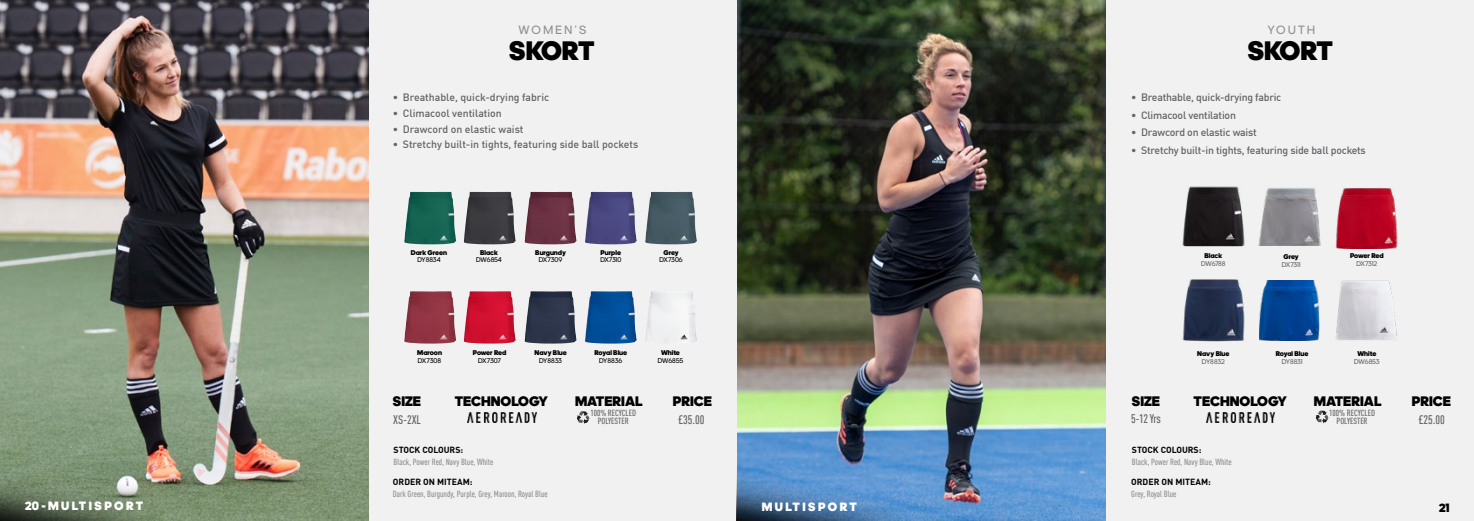
<style>
.page{position:relative;width:1474px;height:521px;background:#fff}
.page>*{position:absolute;margin:0;border:0;box-sizing:border-box;transform-origin:0 0}
.t1{font:900 27.12px "adineue PROTT";letter-spacing:-.015em;color:#000}
.t2{font:900 14px "adineue PROTT";color:#000}
.t3{font:500 condensed 12.25px "Adihaus DIN";color:#636466}
.t4{font:900 12.25px "adineue PROTT";letter-spacing:.2em;color:#fff}
.t5{font:12.25px "adineue PRO";letter-spacing:.2em;color:#8e9092}
.t6{font:900 12.25px "adineue PROTT";color:#000}
.t7{font:500 10.5px "Adihaus DIN";color:#636466}
.t8{font:500 10.5px "Adihaus DIN";letter-spacing:-.02em;color:#636466}
.t9{font:500 condensed 8.75px "Adihaus DIN";color:#8e9092}
.t10{font:700 8.75px "Adihaus DIN";color:#000}
.t11{font:500 condensed 8.75px/7.9px "Adihaus DIN";color:#636466;text-align:center}
.t12{font:900 7px "adineue PROTT";color:#000}
.t13{font:7px "adineue PRO";color:#000}
.t14{font:7px "adineue PRO";letter-spacing:-.03em;color:#636466}
</style>
<div class="page">
<div style="left:1105px;top:0;width:368px;height:521px;background:#f1f1f2"></div>
<div style="left:364px;top:0;width:373px;height:521px;background:#f1f1f2"></div>
<img style="left:737px;top:0;width:368px;height:521px">
<img style="left:0;top:0;width:368px;height:521px">
<img style="left:736px;top:409px;width:170px;height:112px">
<img style="left:0;top:409px;width:164px;height:112px">
<svg style="left:577px;top:411px;width:12px;height:13px"></svg>
<img style="left:468px;top:412px;width:68px;height:10px">
<img style="left:404px;top:192px;width:44px;height:52px">
<img style="left:464px;top:192px;width:44px;height:52px">
<img style="left:524px;top:192px;width:45px;height:52px">
<img style="left:585px;top:192px;width:44px;height:52px">
<img style="left:645px;top:192px;width:44px;height:52px">
<img style="left:404px;top:291px;width:45px;height:52px">
<img style="left:464px;top:291px;width:44px;height:52px">
<img style="left:524px;top:291px;width:45px;height:52px">
<img style="left:585px;top:291px;width:44px;height:52px">
<img style="left:645px;top:291px;width:45px;height:50px">
<svg style="left:1315px;top:410px;width:13px;height:14px"></svg>
<img style="left:1206px;top:412px;width:68px;height:10px">
<img style="left:1182px;top:186px;width:63px;height:61px">
<img style="left:1258px;top:188px;width:63px;height:57px">
<img style="left:1335px;top:188px;width:63px;height:60px">
<img style="left:1182px;top:280px;width:63px;height:62px">
<img style="left:1259px;top:281px;width:59px;height:60px">
<img style="left:1335px;top:280px;width:62px;height:60px">
<p class="t5" style="left:518px;top:23px;width:69px">WOMEN’S</p>
<p class="t5" style="left:1267px;top:23px;width:49px">YOUTH</p>
<h1 class="t1" style="left:509px;top:34px;width:87px">SKORT</h1>
<h1 class="t1" style="left:1247px;top:34px;width:87px">SKORT</h1>
<p class="t7" style="left:393px;top:89px;width:158px">• Breathable, quick-drying fabric</p>
<p class="t7" style="left:393px;top:104px;width:110px">• Climacool ventilation</p>
<p class="t7" style="left:393px;top:120px;width:132px">• Drawcord on elastic waist</p>
<p class="t7" style="left:393px;top:136px;width:247px">• Stretchy built-in tights, featuring side ball pockets</p>
<p class="t8" style="left:1131px;top:89px;width:152px">• Breathable, quick-drying fabric</p>
<p class="t8" style="left:1131px;top:106px;width:106px">• Climacool ventilation</p>
<p class="t8" style="left:1131px;top:124px;width:127px">• Drawcord on elastic waist</p>
<p class="t8" style="left:1131px;top:141px;width:236px">• Stretchy built-in tights, featuring side ball pockets</p>
<p class="t12" style="left:411px;top:248px;width:38px">Dark Green</p>
<p class="t13" style="left:417px;top:256px;width:25px">DY8834</p>
<p class="t12" style="left:480px;top:248px;width:19px">Black</p>
<p class="t13" style="left:476px;top:256px;width:27px">DW6854</p>
<p class="t12" style="left:535px;top:248px;width:32px">Burgundy</p>
<p class="t13" style="left:539px;top:256px;width:25px">DX7309</p>
<p class="t12" style="left:600px;top:248px;width:22px">Purple</p>
<p class="t13" style="left:600px;top:256px;width:22px">DX7310</p>
<p class="t12" style="left:663px;top:248px;width:17px">Grey</p>
<p class="t13" style="left:659px;top:256px;width:25px">DX7306</p>
<p class="t12" style="left:1204px;top:252px;width:19px">Black</p>
<p class="t14" style="left:1201px;top:260px;width:26px">DW6788</p>
<p class="t12" style="left:1283px;top:252px;width:17px">Grey</p>
<p class="t14" style="left:1281px;top:260px;width:20px">DX7311</p>
<p class="t12" style="left:1349px;top:252px;width:35px">Power Red</p>
<p class="t14" style="left:1356px;top:260px;width:22px">DX7312</p>
<p class="t12" style="left:417px;top:348px;width:26px">Maroon</p>
<p class="t13" style="left:418px;top:356px;width:25px">DX7308</p>
<p class="t12" style="left:473px;top:348px;width:35px">Power Red</p>
<p class="t13" style="left:478px;top:356px;width:24px">DX7307</p>
<p class="t12" style="left:534px;top:348px;width:34px">Navy Blue</p>
<p class="t13" style="left:539px;top:356px;width:24px">DY8833</p>
<p class="t12" style="left:594px;top:348px;width:34px">Royal Blue</p>
<p class="t13" style="left:599px;top:356px;width:25px">DY8836</p>
<p class="t12" style="left:661px;top:348px;width:20px">White</p>
<p class="t13" style="left:657px;top:356px;width:27px">DW6855</p>
<p class="t12" style="left:1197px;top:350px;width:34px">Navy Blue</p>
<p class="t14" style="left:1201px;top:358px;width:24px">DY8832</p>
<p class="t12" style="left:1275px;top:350px;width:34px">Royal Blue</p>
<p class="t14" style="left:1281px;top:358px;width:22px">DY8831</p>
<p class="t12" style="left:1357px;top:350px;width:20px">White</p>
<p class="t14" style="left:1354px;top:358px;width:27px">DW6853</p>
<h2 class="t2" style="left:393px;top:392px;width:30px">SIZE</h2>
<h2 class="t2" style="left:455px;top:392px;width:95px">TECHNOLOGY</h2>
<h2 class="t2" style="left:575px;top:392px;width:69px">MATERIAL</h2>
<h2 class="t2" style="left:673px;top:392px;width:41px">PRICE</h2>
<p class="t11" style="left:590px;top:408px;width:47px">100% RECYCLED<br>POLYESTER</p>
<p class="t3" style="left:393px;top:411px;width:29px">XS-2XL</p>
<p class="t3" style="left:678px;top:411px;width:28px">£35.00</p>
<h2 class="t2" style="left:1131px;top:392px;width:30px">SIZE</h2>
<h2 class="t2" style="left:1193px;top:392px;width:95px">TECHNOLOGY</h2>
<h2 class="t2" style="left:1313px;top:392px;width:69px">MATERIAL</h2>
<h2 class="t2" style="left:1411px;top:392px;width:41px">PRICE</h2>
<p class="t11" style="left:1329px;top:408px;width:47px">100% RECYCLED<br>POLYESTER</p>
<p class="t3" style="left:1131px;top:410px;width:31px">5-12 Yrs</p>
<p class="t3" style="left:1418px;top:411px;width:28px">£25.00</p>
<p class="t10" style="left:393px;top:442px;width:71px">STOCK COLOURS:</p>
<p class="t9" style="left:393px;top:456px;width:101px">Black, Power Red, Navy Blue, White</p>
<p class="t10" style="left:1131px;top:442px;width:71px">STOCK COLOURS:</p>
<p class="t9" style="left:1131px;top:456px;width:101px">Black, Power Red, Navy Blue, White</p>
<p class="t10" style="left:393px;top:474px;width:81px">ORDER ON MITEAM:</p>
<p class="t9" style="left:393px;top:487px;width:156px">Dark Green, Burgundy, Purple, Grey, Maroon, Royal Blue</p>
<p class="t10" style="left:1131px;top:474px;width:81px">ORDER ON MITEAM:</p>
<p class="t9" style="left:1131px;top:487px;width:47px">Grey, Royal Blue</p>
<p class="t4" style="left:25px;top:499px;width:120px">20 - MULTISPORT</p>
<p class="t4" style="left:761px;top:499px;width:97px">MULTISPORT</p>
<p class="t6" style="left:1438px;top:500px;width:12px">21</p>
</div>
